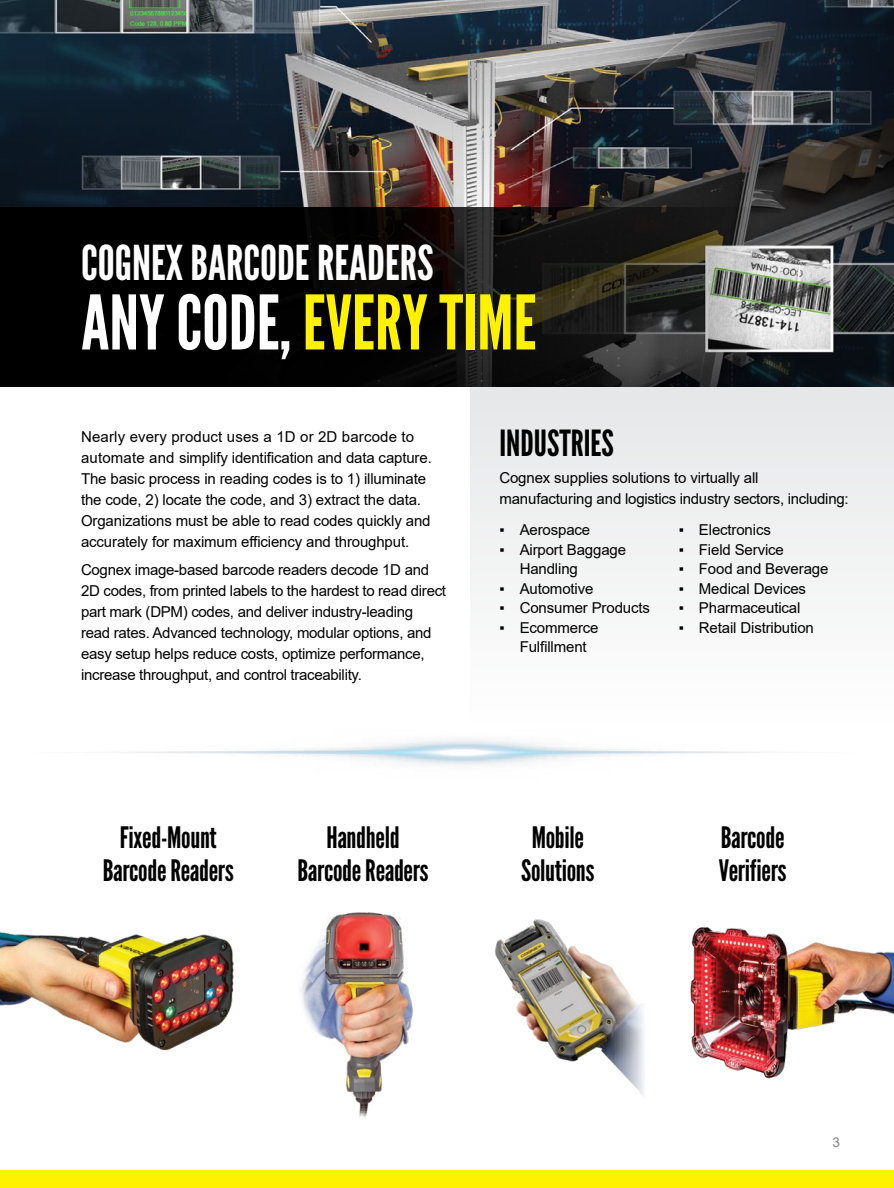
<style>
.page{position:relative;width:894px;height:1188px;background:#fff}
.page>*{position:absolute;margin:0;border:0;box-sizing:border-box;transform-origin:0 0}
.t1{font:75px "League Gothic";color:#fff200}
.t2{font:48px "League Gothic";color:#fff}
.t3{font:36px "League Gothic";color:#000}
.t4{font:29.55px/32.8px "League Gothic";letter-spacing:-.01em;color:#000;text-align:center}
.t5{font:15px/21px "Arial";letter-spacing:-.01em;color:#000}
.t6{font:13.5px "Arial";color:#808285}
.s1{color:#fff}
</style>
<div class="page">
<img style="left:0;top:0;width:893px;height:387px">
<img style="left:0;top:208px;width:762px;height:179px">
<div style="left:470px;top:387px;width:423px;height:337px;background:#f2f3f3"></div>
<div style="left:0;top:1171px;width:893px;height:17px;background:#fff200"></div>
<img style="left:0;top:931px;width:234px;height:120px">
<img style="left:494px;top:919px;width:150px;height:177px">
<img style="left:301px;top:912px;width:112px;height:207px">
<img style="left:690px;top:927px;width:203px;height:152px">
<h2 class="t2" style="left:81px;top:235px;width:354px">COGNEX BARCODE READERS</h2>
<h1 class="t1" style="left:81px;top:278px;width:456px"><span class="s1">ANY CODE,</span> EVERY TIME</h1>
<p class="t5" style="left:81px;top:426px;width:352px">Nearly every product uses a 1D or 2D barcode to automate and simplify identification and data capture.<br>The basic process in reading codes is to 1) illuminate the code, 2) locate the code, and 3) extract the data.<br>Organizations must be able to read codes quickly and accurately for maximum efficiency and throughput.</p>
<p class="t5" style="left:81px;top:559px;width:366px">Cognex image-based barcode readers decode 1D and 2D codes, from printed labels to the hardest to read direct part mark (DPM) codes, and deliver industry-leading<br>read rates. Advanced technology, modular options, and easy setup helps reduce costs, optimize performance, increase throughput, and control traceability.</p>
<h3 class="t3" style="left:499px;top:422px;width:116px">INDUSTRIES</h3>
<p class="t5" style="left:499px;top:467px;width:350px">Cognex supplies solutions to virtually all manufacturing and logistics industry sectors, including:</p>
<p class="t5" style="left:499px;top:519px;width:92px">▪ Aerospace</p>
<p class="t5" style="left:519px;top:540px;width:108px;line-height:19.5px;text-indent:-20px">▪ Airport Baggage<br>Handling</p>
<p class="t5" style="left:499px;top:578px;width:95px">▪ Automotive</p>
<p class="t5" style="left:499px;top:597px;width:152px">▪ Consumer Products</p>
<p class="t5" style="left:499px;top:618px;width:101px;line-height:19.5px;text-align:center">▪ Ecommerce<br>Fulfillment</p>
<p class="t5" style="left:678px;top:519px;width:94px">▪ Electronics</p>
<p class="t5" style="left:678px;top:539px;width:107px">▪ Field Service</p>
<p class="t5" style="left:678px;top:558px;width:151px">▪ Food and Beverage</p>
<p class="t5" style="left:678px;top:578px;width:129px">▪ Medical Devices</p>
<p class="t5" style="left:678px;top:597px;width:123px">▪ Pharmaceutical</p>
<p class="t5" style="left:678px;top:617px;width:137px">▪ Retail Distribution</p>
<h3 class="t4" style="left:103px;top:821px;width:133px">Fixed-Mount<br>Barcode Readers</h3>
<h3 class="t4" style="left:297px;top:821px;width:133px">Handheld<br>Barcode Readers</h3>
<h3 class="t4" style="left:521px;top:821px;width:75px">Mobile<br>Solutions</h3>
<h3 class="t4" style="left:718px;top:821px;width:69px;text-align:left">Barcode<br>Verifiers</h3>
<p class="t6" style="left:832px;top:1133px;width:9px">3</p>
</div>
